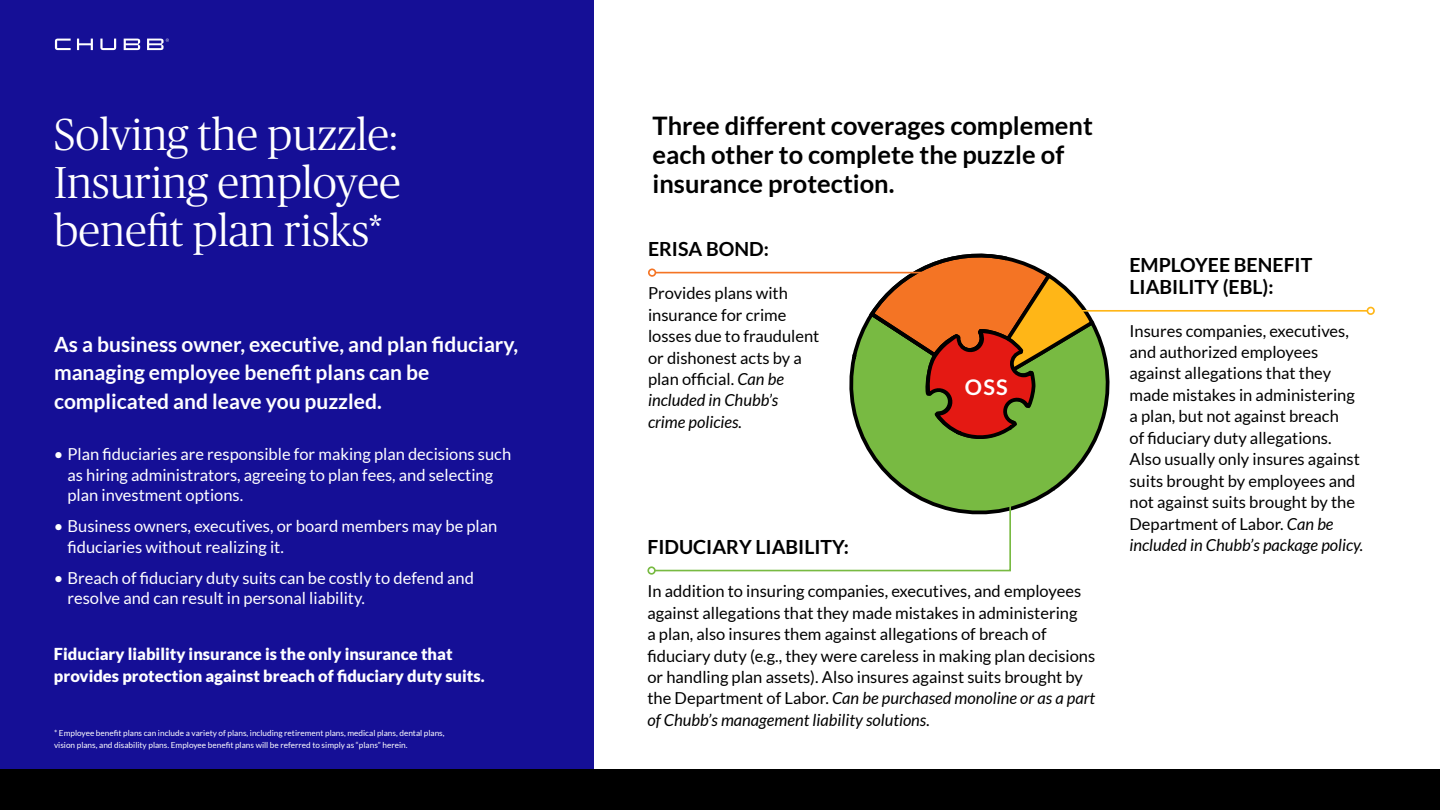
<style>
.page{position:relative;width:1440px;height:810px;background:#fff}
.page>*{position:absolute;margin:0;border:0;box-sizing:border-box;transform-origin:0 0}
.t1{font:300 44.62px/48.4px "Chubb Publico";color:#fff;text-align:justify}
.t2{font:700 25.5px/29.2px "Lato";color:#000}
.t3{font:700 21.6px "Lato";letter-spacing:.06em;color:#fff}
.t4{font:700 21px/28.5px "Lato";color:#fff}
.t5{font:700 19.5px/21.5px "Lato";color:#000}
.t6{font:16.5px/21.5px "Lato";color:#000}
.t7{font:16.5px/20.2px "Lato";color:#fff;text-align:center}
.t8{font:italic 16.5px/21.5px "Lato";color:#000}
.t9{font:900 16.5px "Lato";color:#fff}
.t10{font:8.25px/12.3px "Lato";color:#fff}
.s1{font-style:normal}
.s2{font-style:italic}
</style>
<div class="page">
<div style="left:0;top:0;width:594px;height:803px;background:#150f96"></div>
<div style="left:0;top:770px;width:1440px;height:40px;background:#000"></div>
<svg style="left:147px;top:39px;width:22px;height:11px"></svg>
<svg style="left:124px;top:39px;width:16px;height:11px"></svg>
<svg style="left:100px;top:39px;width:16px;height:11px"></svg>
<svg style="left:55px;top:39px;width:38px;height:11px"></svg>
<div style="left:648px;top:269px;width:8px;height:8px;border:2px solid #f47424;border-radius:50%"></div>
<div style="left:647px;top:566px;width:9px;height:9px;border:2px solid #78ba42;border-radius:50%"></div>
<svg style="left:849px;top:318px;width:261px;height:193px"></svg>
<svg style="left:850px;top:352px;width:9px;height:9px"></svg>
<svg style="left:867px;top:253px;width:230px;height:189px;background:#b3883f"></svg>
<hr style="left:655px;top:272px;width:334px;height:1px;background:#f47424">
<hr style="left:1070px;top:310px;width:297px;height:2px;background:#ffb617">
<svg style="left:653px;top:480px;width:359px;height:92px"></svg>
<div style="left:1367px;top:307px;width:8px;height:8px;border:2px solid #ffb617;border-radius:50%"></div>
<h1 class="t1" style="left:54px;top:107px;width:348px">Solving the puzzle:<br>Insuring employee beneft plan risks*</h1>
<h1 class="t4" style="left:54px;top:330px;width:466px">As a business owner, executive, and plan fiduciary, managing employee benefit plans can be complicated and leave you puzzled.</h1>
<p class="t7" style="left:54px;top:444px;width:459px">• Plan fiduciaries are responsible for making plan decisions such as hiring administrators, agreeing to plan fees, and selecting</p>
<p class="t7" style="left:67px;top:485px;width:177px">plan investment options.</p>
<p class="t7" style="left:54px;top:516px;width:445px">• Business owners, executives, or board members may be plan</p>
<p class="t7" style="left:67px;top:536px;width:218px">fiduciaries without realizing it.</p>
<p class="t7" style="left:67px;top:568px;width:408px;text-align:left;text-indent:-13px">• Breach of fiduciary duty suits can be costly to defend and resolve and can result in personal liability.</p>
<p class="t9" style="left:54px;top:644px;width:400px">Fiduciary liability insurance is the only insurance that</p>
<p class="t9" style="left:54px;top:666px;width:432px">provides protection against breach of fiduciary duty suits.</p>
<p class="t10" style="left:54px;top:726px;width:392px">* Employee benefit plans can include a variety of plans, including retirement plans, medical plans, dental plans, vision plans, and disability plans. Employee benefit plans will be referred to simply as “plans” herein.</p>
<p class="t2" style="left:652px;top:110px;width:442px">Three different coverages complement</p>
<h1 class="t2" style="left:652px;top:139px;width:413px">each other to complete the puzzle of insurance protection.</h1>
<h1 class="t5" style="left:648px;top:238px;width:122px">ERISA BOND:</h1>
<p class="t6" style="left:648px;top:282px;width:173px">Provides plans with insurance for crime losses due to fraudulent or dishonest acts by a</p>
<p class="t8" style="left:648px;top:369px;width:138px"><span class="s1">plan official.</span> Can be included in Chubb’s crime policies.</p>
<p class="t3" style="left:946px;top:372px;width:56px">LOSS</p>
<p class="t3" style="left:953px;top:374px;width:56px">LOSS</p>
<h1 class="t5" style="left:647px;top:536px;width:203px">FIDUCIARY LIABILITY:</h1>
<p class="t6" style="left:647px;top:580px;width:435px">In addition to insuring companies, executives, and employees against allegations that they made mistakes in administering a plan, also insures them against allegations of breach of</p>
<p class="t6" style="left:647px;top:645px;width:449px">fiduciary duty (e.g., they were careless in making plan decisions or handling plan assets). Also insures against suits brought by the Department of Labor. <span class="s2">Can be purchased monoline or as a part of Chubb’s management liability solutions.</span></p>
<h1 class="t5" style="left:1130px;top:254px;width:184px">EMPLOYEE BENEFIT<br>LIABILITY (EBL):</h1>
<p class="t6" style="left:1130px;top:320px;width:221px">Insures companies, executives,</p>
<p class="t6" style="left:1130px;top:341px;width:190px">and authorized employees</p>
<p class="t6" style="left:1130px;top:363px;width:227px">against allegations that they made mistakes in administering a plan, but not against breach</p>
<p class="t6" style="left:1130px;top:427px;width:232px">of fiduciary duty allegations.<br>Also usually only insures against</p>
<p class="t6" style="left:1130px;top:470px;width:227px">suits brought by employees and not against suits brought by the</p>
<p class="t8" style="left:1130px;top:513px;width:235px"><span class="s1">Department of Labor.</span> Can be included in Chubb’s package policy.</p>
</div>
